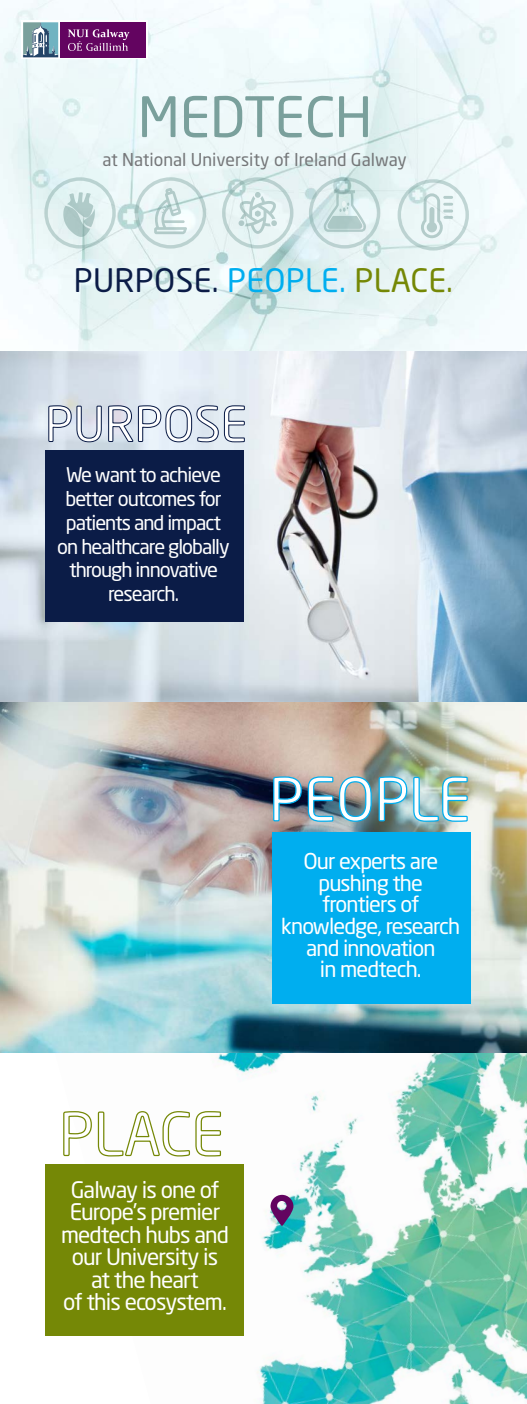
<style>
.page{position:relative;width:527px;height:1404px;background:#fff}
.page>*{position:absolute;margin:0;border:0;box-sizing:border-box;transform-origin:0 0}
.t1{font:58.38px "Neo Sans";color:#fff}
.t2{font:55px "Neo Sans";color:#7aa09c}
.t3{font:47.62px "Neo Sans";color:#fff}
.t4{font:32px "Neo Sans";letter-spacing:.01em;color:#0b1c47}
.t5{font:22.5px/22.5px "Neo Sans";letter-spacing:-.04em;color:#fff;text-align:center}
.t6{font:21.62px/21.6px "Neo Sans";letter-spacing:-.04em;color:#fff;text-align:center}
.t7{font:20px/23.8px "Neo Sans";letter-spacing:-.05em;color:#fff;text-align:center}
.t8{font:17.5px "Neo Sans";color:#757779}
.s1{color:#00aeef}
.s2{color:#758806}
</style>
<div class="page">
<img style="left:0;top:0;width:526px;height:351px">
<img style="left:0;top:351px;width:526px;height:701px">
<img style="left:55px;top:1052px;width:471px;height:351px">
<div style="left:45px;top:1163px;width:198px;height:171px;background:#758806"></div>
<div style="left:272px;top:832px;width:198px;height:171px;background:#00aeef"></div>
<div style="left:45px;top:450px;width:198px;height:171px;background:#0b1c47"></div>
<svg style="left:48px;top:405px;width:197px;height:38px;background:#bdc7d6"></svg>
<svg style="left:62px;top:1110px;width:159px;height:53px"></svg>
<img style="left:272px;top:775px;width:196px;height:47px">
<div style="left:21px;top:20px;width:127px;height:39px;background:linear-gradient(to bottom,#fff,#fff)"></div>
<div style="left:60px;top:22px;width:86px;height:35px;background:#630460"></div>
<svg style="left:68px;top:29px;width:61px;height:22px"></svg>
<svg style="left:23px;top:22px;width:35px;height:35px"></svg>
<svg style="left:63px;top:192px;width:32px;height:45px"></svg>
<div style="left:44px;top:177px;width:72px;height:71px;border:3px solid #7aa09c;border-radius:50%"></div>
<div style="left:135px;top:177px;width:71px;height:71px;border:3px solid #7aa09c;border-radius:50%"></div>
<div style="left:222px;top:177px;width:71px;height:71px;border:3px solid #7aa09c;border-radius:50%"></div>
<svg style="left:323px;top:190px;width:43px;height:42px;background:#c6dddc"></svg>
<div style="left:308px;top:177px;width:72px;height:71px;border:3px solid #7aa09c;border-radius:50%"></div>
<svg style="left:420px;top:193px;width:32px;height:45px"></svg>
<div style="left:397px;top:179px;width:71px;height:71px;border:3px solid #7aa09c;border-radius:50%"></div>
<svg style="left:154px;top:188px;width:33px;height:46px;background:#d3e5e4"></svg>
<svg style="left:238px;top:192px;width:39px;height:42px;background:#d3e5e4"></svg>
<svg style="left:270px;top:1194px;width:23px;height:31px"></svg>
<h2 class="t2" style="left:138px;top:83px;width:236px">MEDTECH</h2>
<p class="t8" style="left:102px;top:149px;width:305px">at National University of Ireland Galway</p>
<h3 class="t4" style="left:74px;top:260px;width:380px">PURPOSE. <span class="s1">PEOPLE.</span> <span class="s2">PLACE.</span></h3>
<h3 class="t3" style="left:45px;top:395px;width:203px">PURPOSE</h3>
<p class="t7" style="left:57px;top:462px;width:174px">We want to achieve better outcomes for patients and impact on healthcare globally through innovative research.</p>
<h1 class="t1" style="left:269px;top:763px;width:202px">PEOPLE</h1>
<p class="t6" style="left:281px;top:850px;width:180px">Our experts are pushing the frontiers of knowledge, research and innovation<br>in medtech.</p>
<p class="t5" style="left:61px;top:1177px;width:169px">Galway is one of<br>Europe’s premier medtech hubs and our University is at the heart<br>of this ecosystem.</p>
</div>
